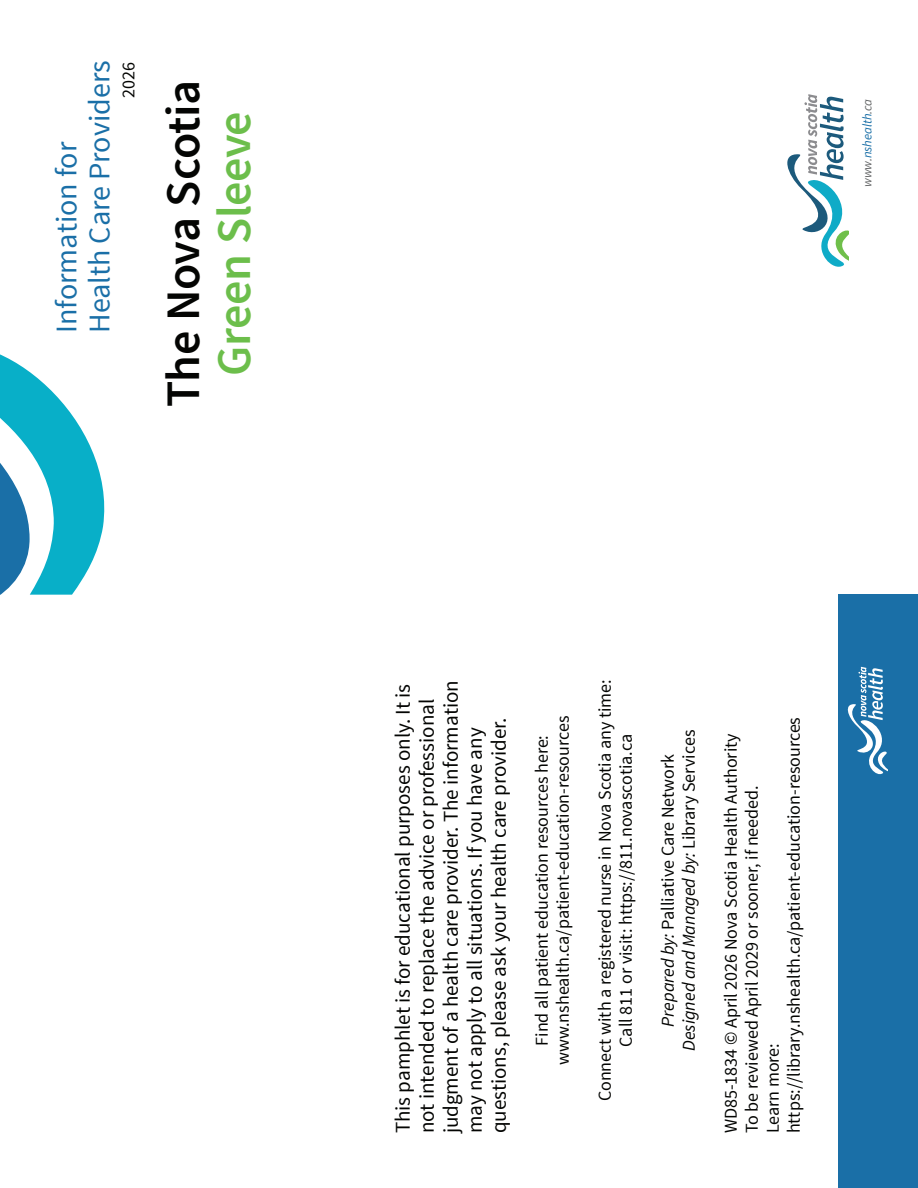
<style>
.page{position:relative;width:918px;height:1188px;background:#fff}
.page>*{position:absolute;margin:0;border:0;box-sizing:border-box;transform-origin:0 0}
.t1{font:600 48px "Source Sans Pro";letter-spacing:-.01em;color:#040503}
.t2{font:600 48px "Source Sans Pro";letter-spacing:-.005em;color:#6cbe4b}
.t3{font:30px/33px "Source Sans Pro";color:#1a6fa7}
.t4{font:21px/24px "Source Sans Pro";color:#040503}
.t5{font:18px/21px "Source Sans Pro";color:#040503;text-align:center}
.t6{font:italic 12.75px "Source Sans Pro";letter-spacing:-.01em;color:#1a6fa7}
.s1{color:#636566}
.s2{font-style:italic}
</style>
<div class="page">
<svg style="left:787px;top:94px;width:61px;height:173px"></svg>
<svg style="left:0;top:354px;width:105px;height:240px"></svg>
<div style="left:838px;top:594px;width:80px;height:594px;background:#1a6fa7"></div>
<svg style="left:848px;top:667px;width:40px;height:107px"></svg>
<h2 class="t3" style="left:49px;top:333px;width:274px;rotate:-90deg">Information for<br>Health Care Providers</h2>
<p class="t5" style="left:118px;top:98px;width:37px;rotate:-90deg">2026</p>
<h1 class="t1" style="left:152px;top:407px;width:329px;rotate:-90deg">The Nova Scotia</h1>
<h1 class="t2" style="left:203px;top:376px;width:266px;rotate:-90deg">Green Sleeve</h1>
<p class="t6" style="left:859px;top:187px;width:90px;rotate:-90deg"><span class="s1">www.</span>nshealth<span class="s1">.ca</span></p>
<p class="t4" style="left:390px;top:1133px;width:455px;rotate:-90deg">This pamphlet is for educational purposes only. It is not intended to replace the advice or professional judgment of a health care provider. The information may not apply to all situations. If you have any questions, please ask your health care provider.</p>
<p class="t5" style="left:531px;top:1065px;width:351px;rotate:-90deg">Find all patient education resources here: www.nshealth.ca/patient-education-resources</p>
<p class="t5" style="left:594px;top:1101px;width:424px;rotate:-90deg">Connect with a registered nurse in Nova Scotia any time:<br>Call 811 or visit: https://811.novascotia.ca</p>
<p class="t5" style="left:657px;top:1051px;width:323px;rotate:-90deg"><span class="s2">Prepared by:</span> Palliative Care Network<br><span class="s2">Designed and Managed by:</span> Library Services</p>
<p class="t5" style="left:720px;top:1133px;width:418px;text-align:left;rotate:-90deg">WD85-1834 © April 2026 Nova Scotia Health Authority To be reviewed April 2029 or sooner, if needed.<br>Learn more: https://library.nshealth.ca/patient-education-resources</p>
</div>
